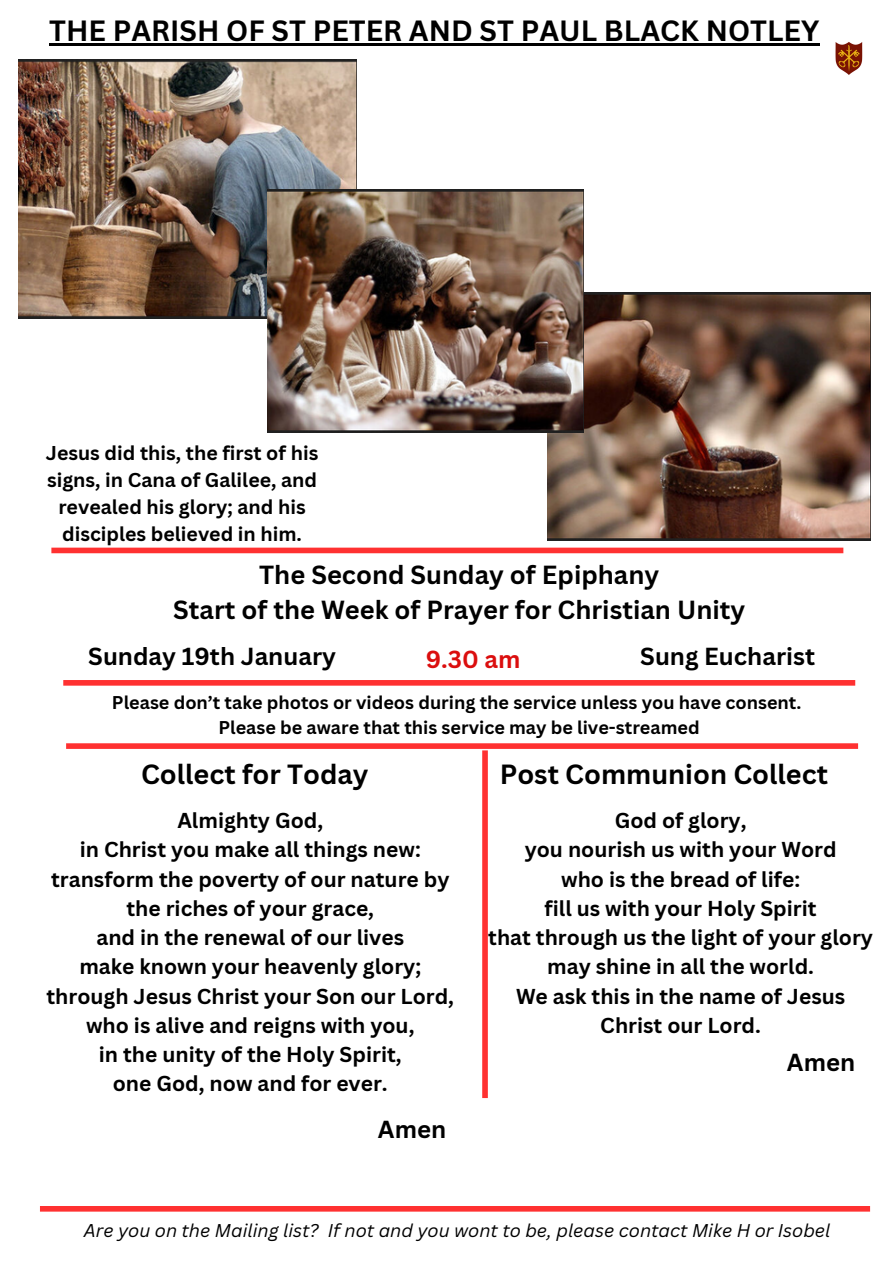
<style>
.page{position:relative;width:894px;height:1264px;background:#fff}
.page>*{position:absolute;margin:0;border:0;box-sizing:border-box;transform-origin:0 0}
.t1{font:700 28.5px "Canva Sans";color:#000}
.t2{font:700 27px "Canva Sans";color:#000}
.t3{font:700 25.5px/34.8px "Canva Sans";color:#000;text-align:center}
.t4{font:700 24px "Canva Sans";color:#000}
.t5{font:700 24px "Canva Sans";color:#db0e0e}
.t6{font:700 21px/29.2px "Canva Sans";color:#000;text-align:center}
.t7{font:700 19.5px/27px "Canva Sans";color:#000;text-align:center}
.t8{font:700 18px/24.8px "Canva Sans";color:#000;text-align:center}
.t9{font:italic 18px "Canva Sans";color:#000}
</style>
<div class="page">
<div style="left:63px;top:680px;width:792px;height:5px;background:#ff3131"></div>
<div style="left:482px;top:750px;width:5px;height:348px;background:#ff3131"></div>
<img style="left:835px;top:42px;width:28px;height:33px">
<div style="left:40px;top:1205px;width:829px;height:6px;background:#ff3131"></div>
<div style="left:66px;top:743px;width:791px;height:6px;background:#ff3131"></div>
<div style="left:51px;top:547px;width:792px;height:6px;background:#ff3131"></div>
<img style="left:18px;top:60px;width:338px;height:258px">
<img style="left:547px;top:293px;width:322px;height:247px">
<img style="left:267px;top:190px;width:316px;height:243px">
<hr style="left:49px;top:43px;width:770px;height:2px;background:#000">
<p class="t1" style="left:49px;top:10px;width:771px">THE PARISH OF ST PETER AND ST PAUL BLACK NOTLEY</p>
<p class="t7" style="left:46px;top:439px;width:274px">Jesus did this, the first of his signs, in Cana of Galilee, and revealed his glory; and his disciples believed in him.</p>
<h3 class="t3" style="left:173px;top:557px;width:573px">The Second Sunday of Epiphany<br>Start of the Week of Prayer for Christian Unity</h3>
<h3 class="t4" style="left:88px;top:639px;width:249px">Sunday 19th January</h3>
<h4 class="t5" style="left:425px;top:642px;width:96px">9.30 am</h4>
<h3 class="t4" style="left:640px;top:639px;width:176px">Sung Eucharist</h3>
<p class="t8" style="left:112px;top:689px;width:690px">Please don’t take photos or videos during the service unless you have consent.<br>Please be aware that this service may be live-streamed</p>
<h1 class="t2" style="left:141px;top:755px;width:229px">Collect for Today</h1>
<p class="t2" style="left:499px;top:755px;width:329px">Post Communion Collect</p>
<p class="t6" style="left:46px;top:805px;width:409px">Almighty God,<br>in Christ you make all things new: transform the poverty of our nature by the riches of your grace,<br>and in the renewal of our lives<br>make known your heavenly glory; through Jesus Christ your Son our Lord, who is alive and reigns with you,<br>in the unity of the Holy Spirit,<br>one God, now and for ever.</p>
<h5 class="t6" style="left:488px;top:805px;width:386px">God of glory,<br>you nourish us with your Word<br>who is the bread of life:<br>fill us with your Holy Spirit<br>that through us the light of your glory may shine in all the world.<br>We ask this in the name of Jesus<br>Christ our Lord.</h5>
<p class="t4" style="left:786px;top:1045px;width:70px">Amen</p>
<p class="t4" style="left:378px;top:1111px;width:70px">Amen</p>
<h3 class="t9" style="left:84px;top:1217px;width:748px">Are you on the Mailing list? If not and you wont to be, please contact Mike H or Isobel</h3>
</div>
